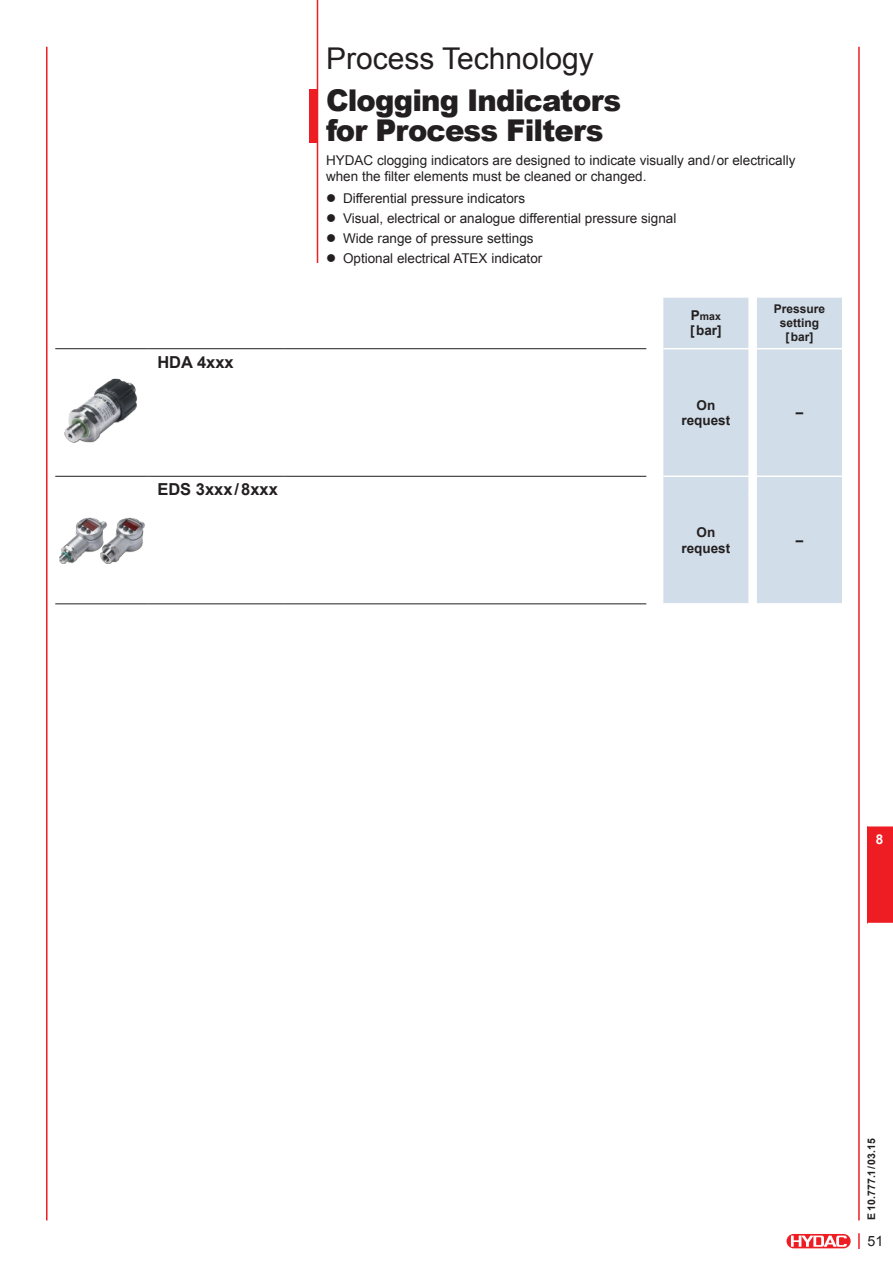
<style>
.page{position:relative;width:893px;height:1263px;background:#fff}
.page>*{position:absolute;margin:0;border:0;box-sizing:border-box;transform-origin:0 0}
.t1{font:900 30px/30px "Arial";letter-spacing:-.03em;color:#231f20}
.t2{font:30px "Arial";color:#231f20}
.t3{font:700 16.5px "Arial";color:#231f20}
.t4{font:14.25px "Arial";color:#231f20}
.t5{font:13.5px/15.8px "Arial";color:#231f20}
.t6{font:700 13.5px/15.8px "Arial";color:#231f20;text-align:center}
.t7{font:700 13.5px "Arial";color:#fff}
.t8{font:700 12px/13.8px "Arial";color:#231f20;text-align:center}
.t9{font:700 10.5px "Arial";color:#231f20}
.s1{font-size:13.5px}
</style>
<div class="page">
<div style="left:786px;top:1233px;width:65px;height:16px;border:1px solid #fff;border-radius:7px"></div>
<svg style="left:786px;top:1234px;width:65px;height:14px"></svg>
<svg style="left:791px;top:1235px;width:56px;height:12px"></svg>
<hr style="left:46px;top:47px;width:2px;height:1173px;background:#ee1d23">
<hr style="left:858px;top:47px;width:2px;height:1173px;background:#ee1d23">
<svg style="left:858px;top:1233px;width:2px;height:16px"></svg>
<div style="left:867px;top:826px;width:26px;height:97px;background:#ee1d23"></div>
<div style="left:663px;top:298px;width:179px;height:305px;background:#d1dde8"></div>
<hr style="left:55px;top:348px;width:94px;height:1px;background:#231f20">
<hr style="left:149px;top:348px;width:136px;height:1px;background:#231f20">
<hr style="left:285px;top:348px;width:361px;height:1px;background:#231f20">
<hr style="left:55px;top:476px;width:94px;height:1px;background:#231f20">
<hr style="left:149px;top:476px;width:136px;height:1px;background:#231f20">
<hr style="left:285px;top:476px;width:361px;height:1px;background:#231f20">
<hr style="left:149px;top:603px;width:136px;height:1px;background:#231f20">
<hr style="left:285px;top:603px;width:361px;height:1px;background:#231f20">
<svg style="left:748px;top:367px;width:9px;height:2px"></svg>
<hr style="left:55px;top:603px;width:94px;height:1px;background:#231f20">
<hr style="left:663px;top:348px;width:85px;height:1px;background:#fff">
<hr style="left:757px;top:348px;width:85px;height:1px;background:#fff">
<hr style="left:663px;top:475px;width:85px;height:2px;background:#fff">
<svg style="left:748px;top:475px;width:9px;height:2px"></svg>
<hr style="left:757px;top:475px;width:85px;height:2px;background:#fff">
<img style="left:64px;top:378px;width:73px;height:65px">
<img style="left:60px;top:517px;width:85px;height:46px">
<hr style="left:317px;top:0;width:1px;height:263px;background:#ee1d23">
<div style="left:309px;top:89px;width:8px;height:53px;background:#ee1d23"></div>
<p class="t3" style="left:157px;top:351px;width:78px">HDA 4xxx</p>
<p class="t3" style="left:157px;top:479px;width:122px">EDS 3xxx/8xxx</p>
<h1 class="t2" style="left:326px;top:38px;width:269px">Process Technology</h1>
<h1 class="t1" style="left:326px;top:84px;width:297px">Clogging Indicators for Process Filters</h1>
<p class="t5" style="left:326px;top:153px;width:471px">HYDAC clogging indicators are designed to indicate visually and/or electrically when the filter elements must be cleaned or changed.</p>
<p class="t5" style="left:326px;top:190px;width:201px">● Differential pressure indicators</p>
<p class="t5" style="left:326px;top:210px;width:352px">● Visual, electrical or analogue differential pressure signal</p>
<p class="t5" style="left:326px;top:230px;width:209px">● Wide range of pressure settings</p>
<p class="t5" style="left:326px;top:250px;width:218px">● Optional electrical ATEX indicator</p>
<p class="t9" style="left:691px;top:310px;width:32px"><span class="s1">P</span>max</p>
<p class="t6" style="left:690px;top:323px;width:33px">[bar]</p>
<p class="t6" style="left:681px;top:397px;width:50px">On request</p>
<p class="t6" style="left:681px;top:525px;width:50px">On request</p>
<p class="t8" style="left:774px;top:303px;width:53px">Pressure setting [bar]</p>
<p class="t6" style="left:796px;top:405px;width:9px">–</p>
<p class="t6" style="left:796px;top:533px;width:9px">–</p>
<p class="t7" style="left:876px;top:830px;width:9px">8</p>
<p class="t9" style="left:864px;top:1220px;width:84px;rotate:-90deg">E 10.777.1/03.15</p>
<p class="t4" style="left:867px;top:1231px;width:17px">51</p>
</div>
